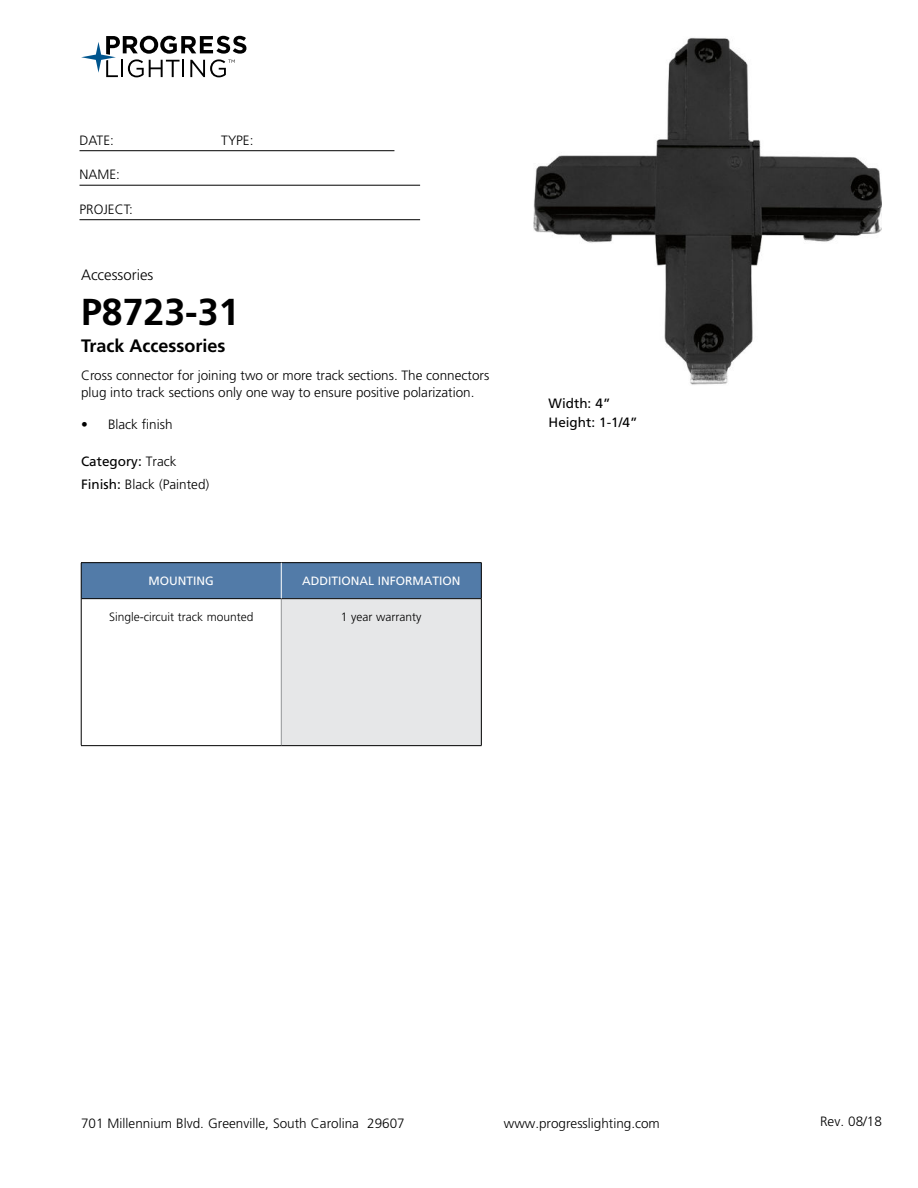
<style>
.page{position:relative;width:918px;height:1188px;background:#fff}
.page>*{position:absolute;margin:0;border:0;box-sizing:border-box;transform-origin:0 0}
.t1{font:700 37.5px "Frutiger LT Std";color:#000}
.t2{font:700 18px "Frutiger LT Std";color:#000}
.t3{font:300 15px "Frutiger LT Std";color:#000}
.t4{font:300 13.5px/16.2px "Frutiger LT Std";color:#000}
.t5{font:13.5px/19.5px "Frutiger LT Std";color:#000}
.t6{font:300 12px "Frutiger LT Std";color:#000}
.t7{font:12px "Frutiger LT Std";color:#fff}
.s1{font-weight:400}
</style>
<div class="page">
<svg style="left:81px;top:36px;width:165px;height:41px"></svg>
<hr style="left:80px;top:150px;width:314px;height:1px;background:#000">
<hr style="left:80px;top:185px;width:340px;height:1px;background:#000">
<hr style="left:80px;top:219px;width:340px;height:1px;background:#000">
<div style="left:82px;top:563px;width:399px;height:35px;background:#527ba8"></div>
<div style="left:281px;top:599px;width:200px;height:147px;background:#e6e7e8"></div>
<hr style="left:281px;top:599px;width:1px;height:146px;background:#939598">
<hr style="left:81px;top:598px;width:200px;height:1px;background:#000">
<hr style="left:281px;top:598px;width:200px;height:1px;background:#000">
<hr style="left:81px;top:745px;width:200px;height:1px;background:#000">
<hr style="left:281px;top:745px;width:201px;height:1px;background:#000">
<hr style="left:81px;top:562px;width:200px;height:1px;background:#000">
<hr style="left:81px;top:563px;width:1px;height:36px;background:#000">
<hr style="left:281px;top:562px;width:201px;height:1px;background:#000">
<hr style="left:481px;top:563px;width:1px;height:36px;background:#000">
<hr style="left:81px;top:599px;width:1px;height:146px;background:#000">
<hr style="left:481px;top:599px;width:1px;height:146px;background:#000">
<hr style="left:281px;top:563px;width:1px;height:35px;background:#fff">
<img style="left:533px;top:37px;width:349px;height:348px">
<p class="t4" style="left:80px;top:133px;width:36px">DATE:</p>
<p class="t4" style="left:221px;top:133px;width:34px">TYPE:</p>
<p class="t4" style="left:80px;top:168px;width:42px">NAME:</p>
<p class="t4" style="left:80px;top:202px;width:55px">PROJECT:</p>
<p class="t3" style="left:81px;top:269px;width:74px">Accessories</p>
<h1 class="t1" style="left:81px;top:290px;width:160px">P8723-31</h1>
<h2 class="t2" style="left:81px;top:335px;width:146px">Track Accessories</h2>
<p class="t4" style="left:81px;top:369px;width:410px">Cross connector for joining two or more track sections. The connectors plug into track sections only one way to ensure positive polarization.</p>
<p class="t4" style="left:81px;top:417px;width:93px">• Black finish</p>
<p class="t4" style="left:81px;top:451px;width:130px;line-height:22.5px"><span class="s1">Category:</span> Track<br><span class="s1">Finish:</span> Black (Painted)</p>
<p class="t7" style="left:149px;top:576px;width:67px">MOUNTING</p>
<p class="t7" style="left:302px;top:576px;width:160px">ADDITIONAL INFORMATION</p>
<p class="t6" style="left:109px;top:612px;width:146px">Single-circuit track mounted</p>
<p class="t6" style="left:341px;top:612px;width:82px">1 year warranty</p>
<p class="t5" style="left:549px;top:394px;width:90px">Width: 4”<br>Height: 1-1/4”</p>
<p class="t4" style="left:81px;top:1116px;width:325px">701 Millennium Blvd. Greenville, South Carolina 29607</p>
<p class="t4" style="left:504px;top:1116px;width:158px">www.progresslighting.com</p>
<p class="t4" style="left:820px;top:1114px;width:63px">Rev. 08/18</p>
</div>
